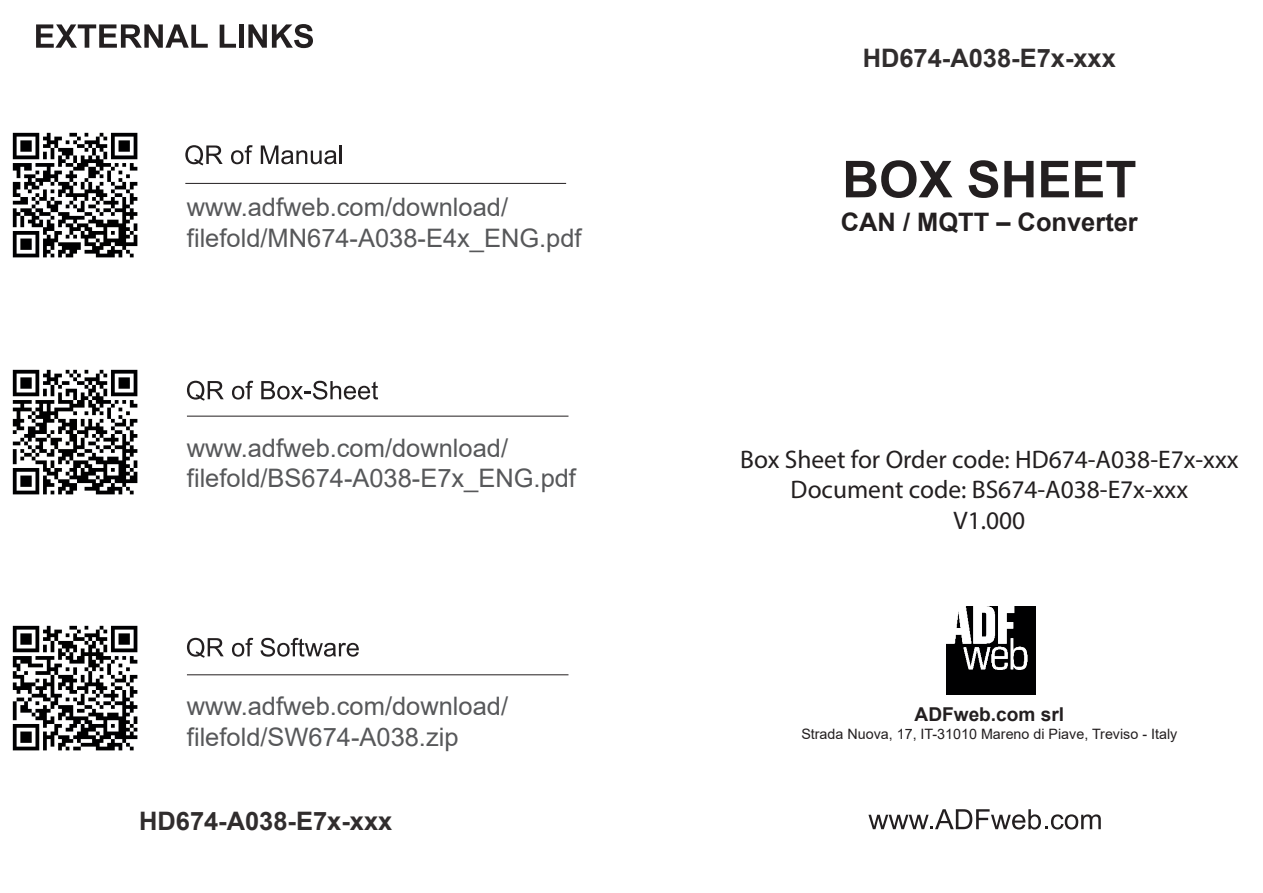
<style>
.page{position:relative;width:1263px;height:893px;background:#fff}
.page>*{position:absolute;margin:0;border:0;box-sizing:border-box;transform-origin:0 0}
.t1{font:700 51px "Arial";color:#231f20}
.t2{font:25.5px/30.6px "Arial";color:#57585a}
.t3{font:25.5px/30.6px "Myriad Pro";color:#231f20;text-align:center}
.t4{font:700 25.5px "Arial";color:rgb(35 31 32/.94)}
.t5{font:700 25.5px "Arial";color:#231f20}
.t6{font:700 19.2px "Arial";color:#231f20}
.t7{font:14.4px "Arial";color:#231f20}
</style>
<div class="page">
<img style="left:12px;top:132px;width:126px;height:126px">
<img style="left:12px;top:369px;width:126px;height:126px">
<img style="left:12px;top:625px;width:126px;height:126px">
<svg style="left:36px;top:24px;width:172px;height:24px"></svg>
<svg style="left:220px;top:25px;width:16px;height:23px"></svg>
<div style="left:239px;top:24px;width:5px;height:24px;background:#231f20"></div>
<svg style="left:248px;top:24px;width:65px;height:24px"></svg>
<svg style="left:187px;top:381px;width:37px;height:20px"></svg>
<svg style="left:232px;top:381px;width:21px;height:19px"></svg>
<svg style="left:261px;top:381px;width:117px;height:19px"></svg>
<hr style="left:187px;top:416px;width:381px;height:1px;background:#231f20">
<svg style="left:187px;top:638px;width:37px;height:20px"></svg>
<svg style="left:232px;top:638px;width:21px;height:19px"></svg>
<svg style="left:261px;top:638px;width:98px;height:19px"></svg>
<hr style="left:187px;top:674px;width:381px;height:1px;background:#231f20">
<svg style="left:868px;top:809px;width:233px;height:20px"></svg>
<img style="left:947px;top:606px;width:88px;height:89px">
<hr style="left:185px;top:183px;width:381px;height:1px;background:#231f20">
<svg style="left:185px;top:145px;width:38px;height:20px"></svg>
<svg style="left:231px;top:145px;width:22px;height:19px"></svg>
<svg style="left:261px;top:145px;width:76px;height:19px"></svg>
<hr style="left:339px;top:145px;width:3px;height:19px;background:#231f20">
<p class="t2" style="left:187px;top:192px;width:396px">www.adfweb.com/download/ filefold/MN674-A038-E4x_ENG.pdf</p>
<p class="t2" style="left:187px;top:432px;width:391px">www.adfweb.com/download/ filefold/BS674-A038-E7x_ENG.pdf</p>
<p class="t4" style="left:863px;top:40px;width:255px">HD674-A038-E7x-xxx</p>
<h1 class="t1" style="left:842px;top:143px;width:296px">BOX SHEET</h1>
<p class="t5" style="left:841px;top:204px;width:299px">CAN / MQTT – Converter</p>
<p class="t3" style="left:740px;top:444px;width:500px">Box Sheet for Order code: HD674-A038-E7x-xxx<br>Document code: BS674-A038-E7x-xxx<br>V1.000</p>
<p class="t2" style="left:187px;top:691px;width:323px">www.adfweb.com/download/ filefold/SW674-A038.zip</p>
<p class="t6" style="left:914px;top:701px;width:151px">ADFweb.com srl</p>
<p class="t7" style="left:801px;top:724px;width:377px">Strada Nuova, 17, IT-31010 Mareno di Piave, Treviso - Italy</p>
<p class="t4" style="left:139px;top:803px;width:255px">HD674-A038-E7x-xxx</p>
</div>
